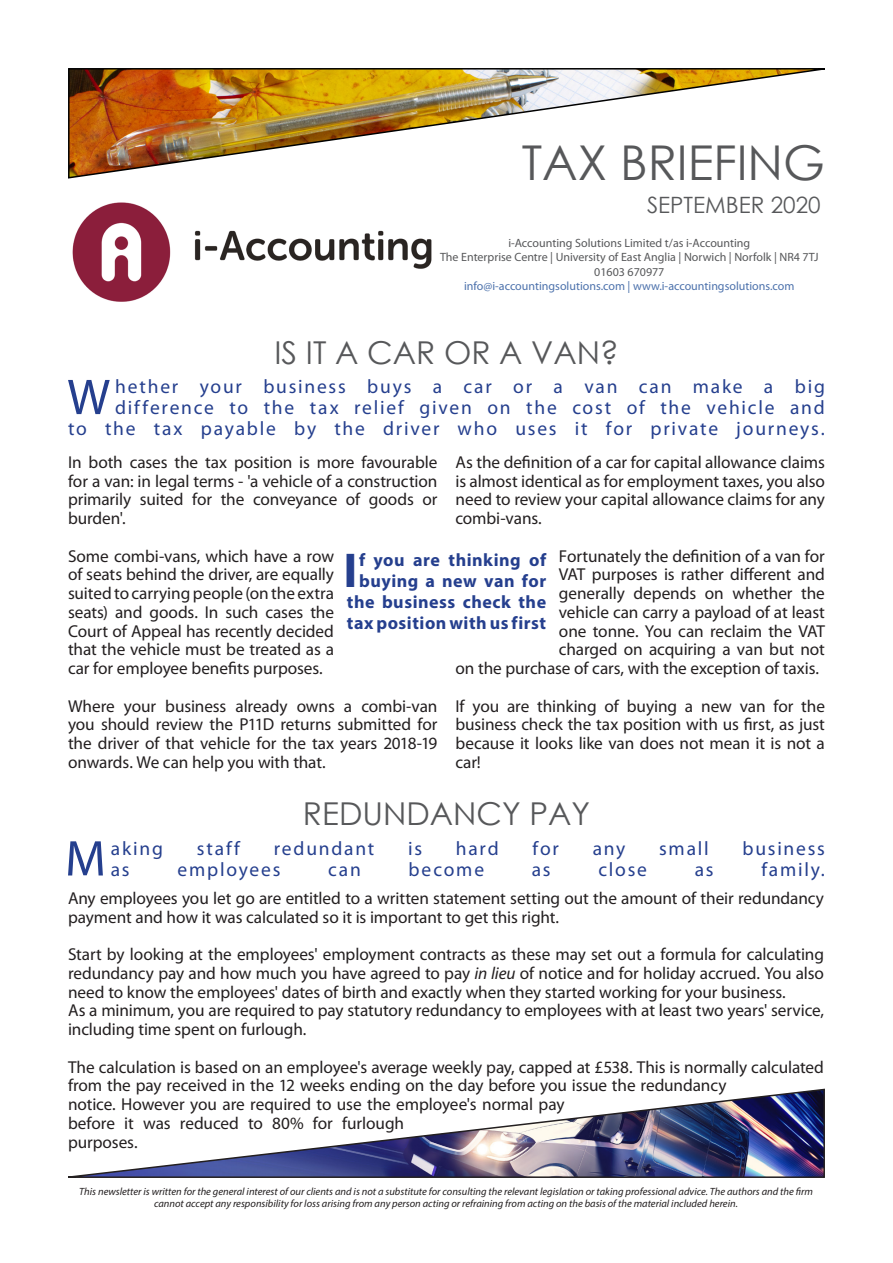
<style>
.page{position:relative;width:893px;height:1263px;background:#fff}
.page>*{position:absolute;margin:0;border:0;box-sizing:border-box;transform-origin:0 0}
.t1{font:50.7px "Myriad Pro";color:#253f8e}
.t2{font:700 49.2px "Myriad Pro";color:#253f8e}
.t3{font:48px "Century Gothic";color:#57585a}
.t4{font:31.5px "Century Gothic";color:#57585a}
.t5{font:22.5px "Century Gothic";color:#57585a}
.t6{font:19.5px/21px "Myriad Pro";letter-spacing:.09em;color:#253f8e;text-align:right}
.t7{font:700 18px/21px "Myriad Pro";letter-spacing:.03em;color:#253f8e;text-align:right}
.t8{font:17.25px/18.8px "Myriad Pro";letter-spacing:-.005em;color:#231f20;text-align:justify}
.name{font:12px "Myriad Pro";color:#57585a}
.t9{font:12px "Myriad Pro";color:#4d72ac}
.t10{font:italic 10.5px/12px "Myriad Pro";color:#231f20;text-align:center}
.s1{font-style:italic}
</style>
<div class="page">
<img style="left:68px;top:68px;width:757px;height:111px">
<img style="left:72px;top:203px;width:360px;height:98px">
<img style="left:68px;top:1088px;width:757px;height:90px">
<p class="t3" style="left:522px;top:129px;width:305px">TAX BRIEFING</p>
<p class="t5" style="left:647px;top:189px;width:175px">SEPTEMBER 2020</p>
<p class="name" style="left:508px;top:236px;width:243px">i-Accounting Solutions Limited t/as i-Accounting</p>
<p class="name" style="left:440px;top:250px;width:380px">The Enterprise Centre | University of East Anglia | Norwich | Norfolk | NR4 7TJ</p>
<p class="name" style="left:594px;top:264px;width:72px">01603 670977</p>
<p class="t9" style="left:464px;top:279px;width:332px">info@i-accountingsolutions.com | www.i-accountingsolutions.com</p>
<p class="t4" style="left:274px;top:330px;width:346px">IS IT A CAR OR A VAN?</p>
<p class="t6" style="left:68px;top:376px;width:758px">hether your business buys a car or a van can make a big difference to the tax relief given on the cost of the vehicle and<br>to the tax payable by the driver who uses it for private journeys.</p>
<p class="t1" style="left:67px;top:366px;width:44px">W</p>
<p class="t8" style="left:68px;top:452px;width:371px">In both cases the tax position is more favourable for a van: in legal terms - 'a vehicle of a construction primarily suited for the conveyance of goods or burden'.</p>
<p class="t8" style="left:68px;top:546px;width:268px">Some combi-vans, which have a row of seats behind the driver, are equally suited to carrying people (on the extra seats) and goods. In such cases the Court of Appeal has recently decided that the vehicle must be treated as a car for employee benefits purposes.</p>
<p class="t8" style="left:68px;top:696px;width:371px">Where your business already owns a combi-van you should review the P11D returns submitted for the driver of that vehicle for the tax years 2018-19 onwards. We can help you with that.</p>
<p class="t8" style="left:455px;top:452px;width:371px">As the definition of a car for capital allowance claims is almost identical as for employment taxes, you also need to review your capital allowance claims for any combi-vans.</p>
<p class="t8" style="left:559px;top:546px;width:267px">Fortunately the definition of a van for</p>
<p class="t8" style="left:559px;top:565px;width:268px">VAT purposes is rather different and</p>
<p class="t8" style="left:559px;top:584px;width:267px">generally depends on whether the</p>
<p class="t8" style="left:559px;top:602px;width:267px">vehicle can carry a payload of at least</p>
<p class="t8" style="left:559px;top:621px;width:268px">one tonne. You can reclaim the VAT</p>
<p class="t8" style="left:559px;top:640px;width:267px">charged on acquiring a van but not</p>
<p class="t8" style="left:455px;top:659px;width:365px">on the purchase of cars, with the exception of taxis.</p>
<p class="t8" style="left:455px;top:696px;width:371px">If you are thinking of buying a new van for the business check the tax position with us first, as just because it looks like van does not mean it is not a car!</p>
<p class="t7" style="left:347px;top:549px;width:201px">f you are thinking of buying a new van for the business check the tax position with us first</p>
<p class="t2" style="left:344px;top:539px;width:16px">I</p>
<p class="t4" style="left:303px;top:792px;width:289px">REDUNDANCY PAY</p>
<p class="t1" style="left:65px;top:827px;width:42px">M</p>
<p class="t6" style="left:111px;top:837px;width:54px">aking</p>
<p class="t6" style="left:197px;top:837px;width:45px">staff</p>
<p class="t6" style="left:274px;top:837px;width:102px">redundant</p>
<p class="t6" style="left:408px;top:837px;width:15px">is</p>
<p class="t6" style="left:456px;top:837px;width:44px">hard</p>
<p class="t6" style="left:533px;top:837px;width:28px">for</p>
<p class="t6" style="left:593px;top:837px;width:34px">any</p>
<p class="t6" style="left:659px;top:837px;width:51px">small</p>
<p class="t6" style="left:742px;top:837px;width:84px">business</p>
<p class="t6" style="left:111px;top:858px;width:20px">as</p>
<p class="t6" style="left:177px;top:858px;width:105px">employees</p>
<p class="t6" style="left:328px;top:858px;width:34px">can</p>
<p class="t6" style="left:409px;top:858px;width:77px">become</p>
<p class="t6" style="left:532px;top:858px;width:20px">as</p>
<p class="t6" style="left:598px;top:858px;width:50px">close</p>
<p class="t6" style="left:695px;top:858px;width:20px">as</p>
<p class="t6" style="left:761px;top:858px;width:65px">family.</p>
<p class="t8" style="left:68px;top:888px;width:757px">Any employees you let go are entitled to a written statement setting out the amount of their redundancy payment and how it was calculated so it is important to get this right.</p>
<p class="t8" style="left:68px;top:945px;width:758px">Start by looking at the employees' employment contracts as these may set out a formula for calculating redundancy pay and how much you have agreed to pay <span class="s1">in lieu</span> of notice and for holiday accrued. You also need to know the employees' dates of birth and exactly when they started working for your business.</p>
<p class="t8" style="left:68px;top:1001px;width:758px">As a minimum, you are required to pay statutory redundancy to employees with at least two years' service, including time spent on furlough.</p>
<p class="t8" style="left:68px;top:1057px;width:757px;text-align:left">The calculation is based on an employee's average weekly pay, capped at £538. This is normally calculated from the pay received in the 12 weeks ending on the day before you issue the redundancy<br>notice. However you are required to use the employee's normal pay<br>before it was reduced to 80% for furlough<br>purposes.</p>
<p class="t10" style="left:79px;top:1185px;width:735px">This newsletter is written for the general interest of our clients and is not a substitute for consulting the relevant legislation or taking professional advice. The authors and the firm cannot accept any responsibility for loss arising from any person acting or refraining from acting on the basis of the material included herein.</p>
</div>
